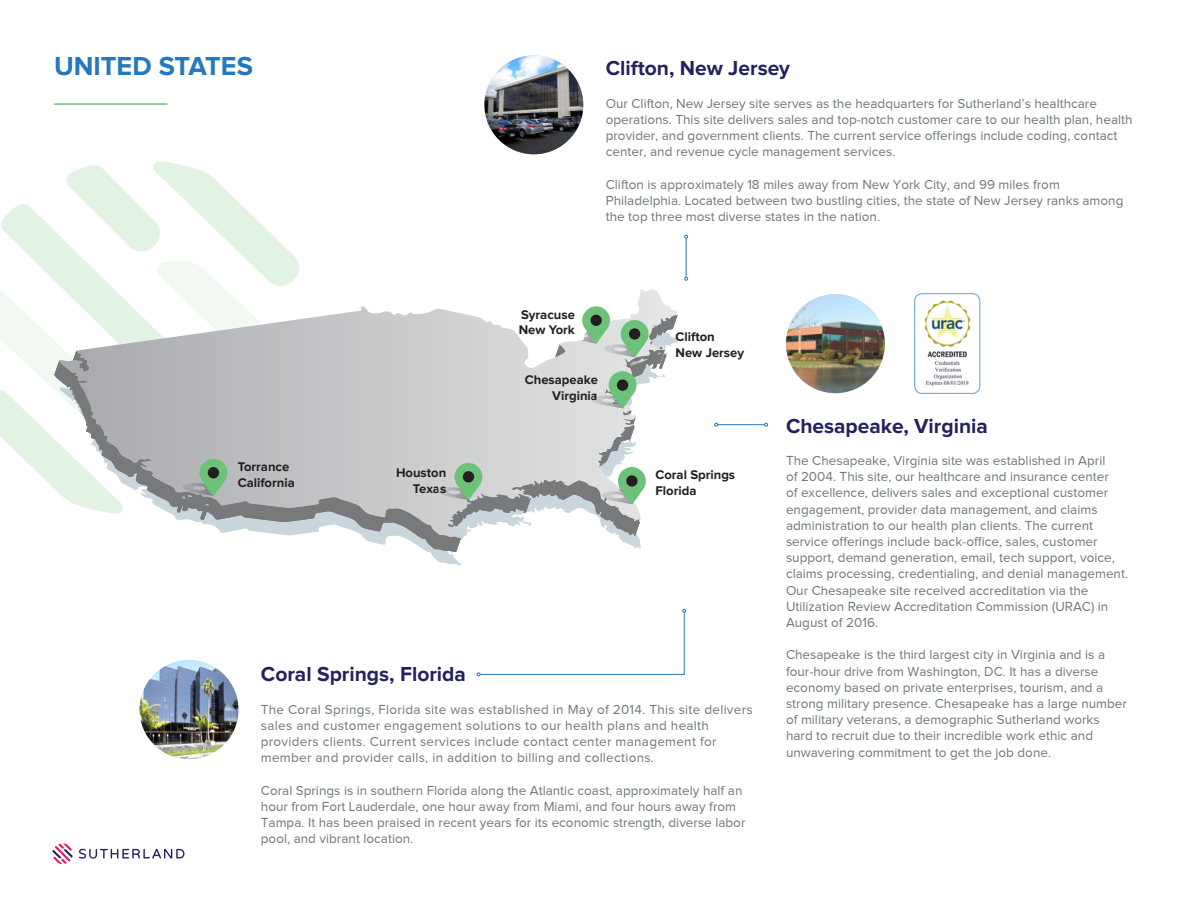
<style>
.page{position:relative;width:1188px;height:918px;background:#fff}
.page>*{position:absolute;margin:0;border:0;box-sizing:border-box;transform-origin:0 0}
.t1{font:700 27px "Proxima Nova";color:#2478bd}
.t2{font:700 21px "Proxima Nova";color:#24225c}
.t3{font:13.5px/16.2px "Proxima Nova";color:#6f797c}
.t4{font:13.5px/16.2px "Proxima Nova";letter-spacing:.02em;color:#6f797c}
.t5{font:700 13.05px/15.6px "Proxima Nova";color:#231f20}
</style>
<div class="page">
<svg style="left:79px;top:849px;width:105px;height:10px"></svg>
<svg style="left:52px;top:843px;width:21px;height:21px"></svg>
<hr style="left:54px;top:103px;width:113px;height:2px;background:#6dc279">
<img style="left:484px;top:55px;width:99px;height:99px;border-radius:49px">
<img style="left:786px;top:294px;width:99px;height:99px;border-radius:49px">
<img style="left:140px;top:660px;width:98px;height:99px;border-radius:49px">
<hr style="left:686px;top:238px;width:1px;height:39px;background:#2478bd">
<svg style="left:684px;top:277px;width:4px;height:4px"></svg>
<svg style="left:684px;top:235px;width:4px;height:4px"></svg>
<hr style="left:718px;top:424px;width:47px;height:1px;background:#2478bd">
<svg style="left:714px;top:423px;width:4px;height:4px"></svg>
<svg style="left:764px;top:423px;width:4px;height:4px"></svg>
<img style="left:915px;top:293px;width:65px;height:100px">
<svg style="left:172px;top:418px;width:468px;height:134px"></svg>
<svg style="left:315px;top:296px;width:325px;height:122px"></svg>
<svg style="left:555px;top:306px;width:123px;height:209px"></svg>
<div style="left:590px;top:315px;width:12px;height:11px;background:#231f20;border-radius:50%"></div>
<svg style="left:438px;top:463px;width:44px;height:37px;background:#a3c4aa"></svg>
<div style="left:463px;top:471px;width:11px;height:12px;background:#231f20;border-radius:50%"></div>
<svg style="left:0;top:161px;width:315px;height:353px"></svg>
<div style="left:208px;top:467px;width:11px;height:11px;background:#231f20;border-radius:50%"></div>
<svg style="left:477px;top:609px;width:209px;height:67px"></svg>
<p class="t1" style="left:54px;top:51px;width:200px">UNITED STATES</p>
<p class="t2" style="left:606px;top:56px;width:186px">Clifton, New Jersey</p>
<p class="t3" style="left:606px;top:95px;width:528px">Our Clifton, New Jersey site serves as the headquarters for Sutherland’s healthcare operations. This site delivers sales and top-notch customer care to our health plan, health provider, and government clients. The current service offerings include coding, contact center, and revenue cycle management services.</p>
<p class="t3" style="left:606px;top:176px;width:519px">Clifton is approximately 18 miles away from New York City, and 99 miles from<br>Philadelphia. Located between two bustling cities, the state of New Jersey ranks among the top three most diverse states in the nation.</p>
<p class="t5" style="left:519px;top:307px;width:58px">Syracuse<br>New York</p>
<p class="t5" style="left:525px;top:373px;width:75px;text-align:right">Chesapeake<br>Virginia</p>
<p class="t5" style="left:676px;top:329px;width:70px">Clifton<br>New Jersey</p>
<p class="t5" style="left:238px;top:460px;width:59px">Torrance<br>California</p>
<p class="t5" style="left:396px;top:465px;width:52px;text-align:right">Houston<br>Texas</p>
<p class="t5" style="left:655px;top:467px;width:81px">Coral Springs<br>Florida</p>
<p class="t2" style="left:261px;top:663px;width:207px">Coral Springs, Florida</p>
<p class="t4" style="left:261px;top:701px;width:493px">The Coral Springs, Florida site was established in May of 2014. This site delivers sales and customer engagement solutions to our health plans and health providers clients. Current services include contact center management for member and provider calls, in addition to billing and collections.</p>
<p class="t3" style="left:261px;top:782px;width:486px">Coral Springs is in southern Florida along the Atlantic coast, approximately half an hour from Fort Lauderdale, one hour away from Miami, and four hours away from Tampa. It has been praised in recent years for its economic strength, diverse labor pool, and vibrant location.</p>
<p class="t2" style="left:786px;top:414px;width:203px">Chesapeake, Virginia</p>
<p class="t3" style="left:786px;top:452px;width:344px">The Chesapeake, Virginia site was established in April<br>of 2004. This site, our healthcare and insurance center<br>of excellence, delivers sales and exceptional customer engagement, provider data management, and claims administration to our health plan clients. The current service offerings include back-office, sales, customer support, demand generation, email, tech support, voice, claims processing, credentialing, and denial management.<br>Our Chesapeake site received accreditation via the Utilization Review Accreditation Commission (URAC) in August of 2016.</p>
<p class="t3" style="left:786px;top:647px;width:342px">Chesapeake is the third largest city in Virginia and is a four-hour drive from Washington, DC. It has a diverse economy based on private enterprises, tourism, and a strong military presence. Chesapeake has a large number of military veterans, a demographic Sutherland works hard to recruit due to their incredible work ethic and unwavering commitment to get the job done.</p>
</div>
